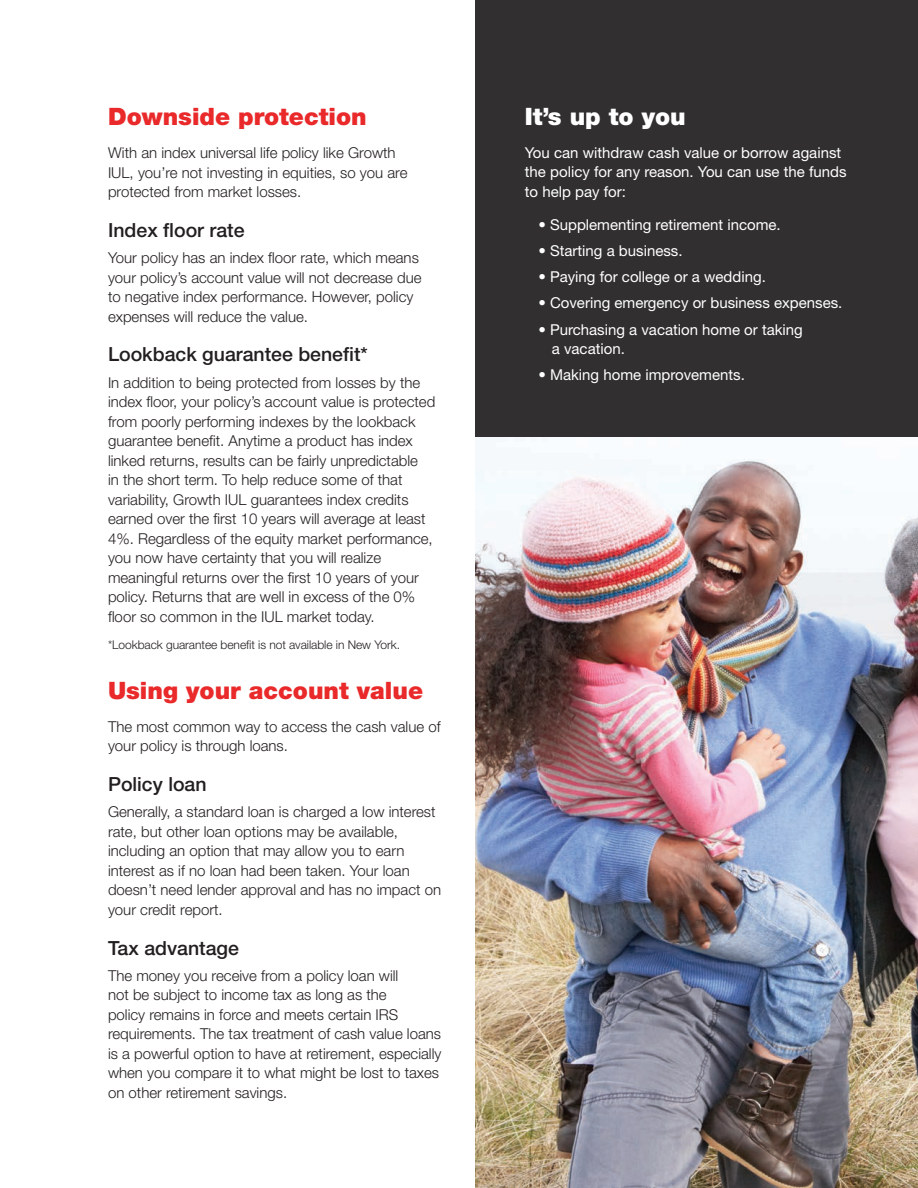
<style>
.page{position:relative;width:918px;height:1188px;background:#fff}
.page>*{position:absolute;margin:0;border:0;box-sizing:border-box;transform-origin:0 0}
.subhead{font:900 24px "Helvetica Neue LT Std";color:#e9292a}
.Body_copy_10{font:900 24px "Helvetica Neue LT Std";color:#fff}
.Body_copy_10-2{font:500 19.5px "Helvetica Neue LT Std";color:#231f20}
.Body_copy_10-3{font:300 15px/19.5px "Helvetica Neue LT Std";color:#231f20}
.Body_copy_10-4{font:15px/19.5px "Helvetica Neue LT Std";color:#fff}
.Body_copy_10-5{font:300 12px "Helvetica Neue LT Std";letter-spacing:-.005em;color:#231f20}
</style>
<div class="page">
<img style="left:475px;top:436px;width:443px;height:752px">
<div style="left:476px;top:0;width:442px;height:436px;background:#312f30"></div>
<p class="subhead" style="left:108px;top:102px;width:260px">Downside protection</p>
<p class="Body_copy_10-3" style="left:108px;top:143px;width:301px">With an index universal life policy like Growth<br>IUL, you’re not investing in equities, so you are protected from market losses.</p>
<p class="Body_copy_10-2" style="left:108px;top:218px;width:138px">Index floor rate</p>
<p class="Body_copy_10-3" style="left:108px;top:248px;width:315px">Your policy has an index floor rate, which means your policy’s account value will not decrease due to negative index performance. However, policy expenses will reduce the value.</p>
<p class="Body_copy_10-2" style="left:108px;top:343px;width:261px">Lookback guarantee benefit*</p>
<p class="Body_copy_10-3" style="left:108px;top:372px;width:329px">In addition to being protected from losses by the index floor, your policy’s account value is protected from poorly performing indexes by the lookback guarantee benefit. Anytime a product has index linked returns, results can be fairly unpredictable<br>in the short term. To help reduce some of that variability, Growth IUL guarantees index credits earned over the first 10 years will average at least 4%. Regardless of the equity market performance, you now have certainty that you will realize meaningful returns over the first 10 years of your policy. Returns that are well in excess of the 0% floor so common in the IUL market today.</p>
<p class="Body_copy_10-5" style="left:108px;top:637px;width:294px">*Lookback guarantee benefit is not available in New York.</p>
<p class="subhead" style="left:108px;top:676px;width:317px">Using your account value</p>
<p class="Body_copy_10-3" style="left:108px;top:716px;width:334px">The most common way to access the cash value of your policy is through loans.</p>
<p class="Body_copy_10-2" style="left:108px;top:773px;width:100px">Policy loan</p>
<p class="Body_copy_10-3" style="left:108px;top:802px;width:335px">Generally, a standard loan is charged a low interest rate, but other loan options may be available, including an option that may allow you to earn interest as if no loan had been taken. Your loan doesn’t need lender approval and has no impact on your credit report.</p>
<p class="Body_copy_10-2" style="left:108px;top:936px;width:133px">Tax advantage</p>
<p class="Body_copy_10-3" style="left:108px;top:965px;width:335px">The money you receive from a policy loan will<br>not be subject to income tax as long as the<br>policy remains in force and meets certain IRS requirements. The tax treatment of cash value loans is a powerful option to have at retirement, especially when you compare it to what might be lost to taxes on other retirement savings.</p>
<p class="Body_copy_10" style="left:525px;top:102px;width:162px">It’s up to you</p>
<p class="Body_copy_10-4" style="left:525px;top:142px;width:323px">You can withdraw cash value or borrow against the policy for any reason. You can use the funds to help pay for:</p>
<p class="Body_copy_10-4" style="left:538px;top:214px;width:244px">• Supplementing retirement income.</p>
<p class="Body_copy_10-4" style="left:538px;top:241px;width:146px">• Starting a business.</p>
<p class="Body_copy_10-4" style="left:538px;top:267px;width:229px">• Paying for college or a wedding.</p>
<p class="Body_copy_10-4" style="left:538px;top:293px;width:306px">• Covering emergency or business expenses.</p>
<p class="Body_copy_10-4" style="left:552px;top:319px;width:253px;text-indent:-14px">• Purchasing a vacation home or taking a vacation.</p>
<p class="Body_copy_10-4" style="left:538px;top:365px;width:208px">• Making home improvements.</p>
</div>
